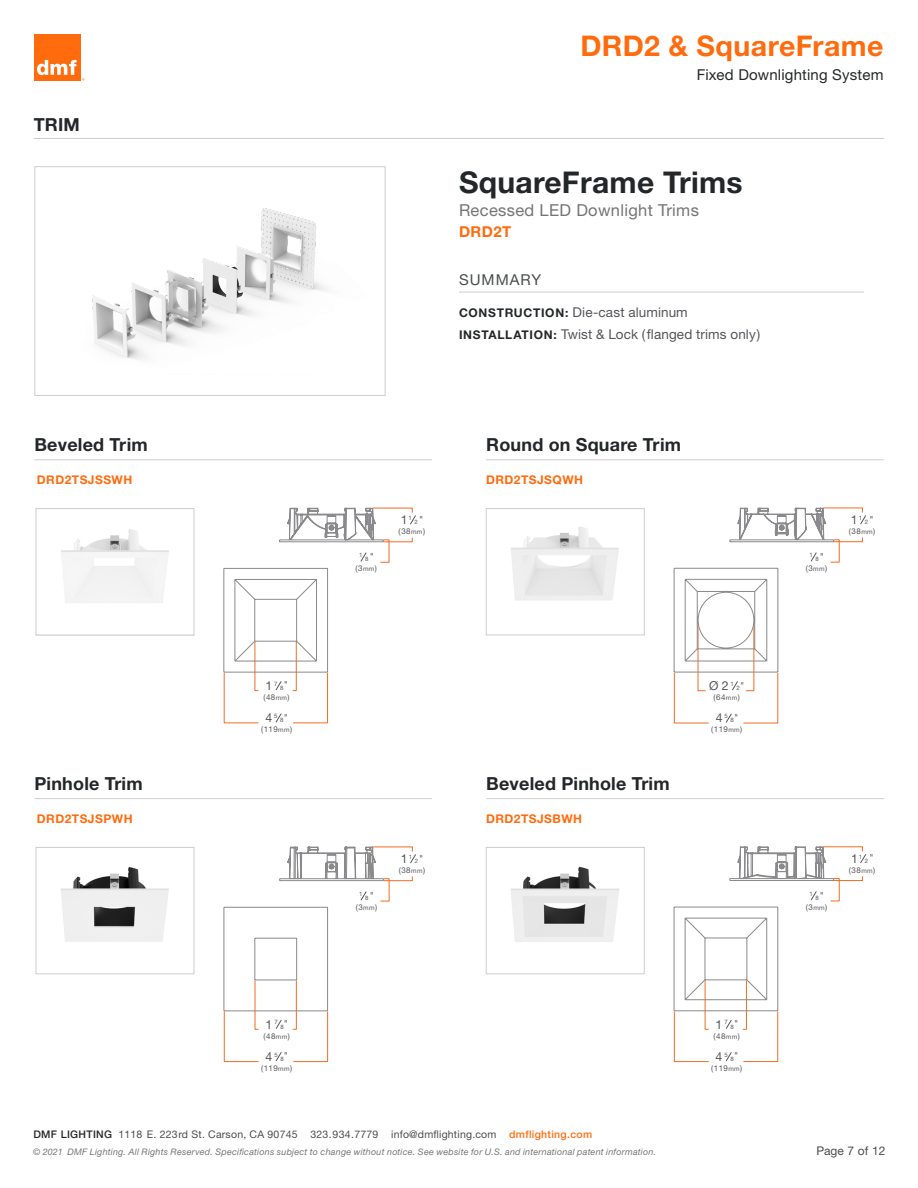
<style>
.page{position:relative;width:918px;height:1188px;background:#fff}
.page>*{position:absolute;margin:0;border:0;box-sizing:border-box;transform-origin:0 0}
.t1{font:700 30px "Helvetica Neue LT Std";letter-spacing:.01em;color:#242729}
.t2{font:700 28.5px "Helvetica Neue LT Std";letter-spacing:.015em;color:#ff6b0d}
.Headers{font:700 18px "Helvetica Neue LT Std";letter-spacing:.01em;color:#242729}
.t3{font:16.5px "Helvetica Neue LT Std";letter-spacing:.02em;color:#747577}
.t4{font:15px "Helvetica Neue LT Std";letter-spacing:.015em;color:#242729}
.t5{font:15px "Helvetica Neue LT Std";letter-spacing:.07em;color:#4a4d4f}
.t6{font:700 15px "Helvetica Neue LT Std";letter-spacing:.03em;color:#ff6b0d}
.t7{font:13.5px "Helvetica Neue LT Std";letter-spacing:.01em;color:#54555a}
.t8{font:12.3px "Helvetica Neue LT Std";color:#55565a}
.t9{font:700 12px "Helvetica Neue LT Std";letter-spacing:.04em;color:#ff6b0d}
.t10{font:12px "Helvetica Neue LT Std";color:#4a4d4f}
.t11{font:10.5px "Helvetica Neue LT Std";letter-spacing:.02em;color:#4a4d4f}
.t12{font:italic 9px "Helvetica Neue LT Std";letter-spacing:.025em;color:#747577}
.t13{font:7.95px "Helvetica Neue LT Std";letter-spacing:.05em;color:#55565a}
.t14{font:6px "Helvetica Neue LT Std";color:#55565a}
.s1{font-size:6.45px}
.s2{font-weight:700;font-size:12px;color:#242729}
.s3{font-weight:500;color:#242729}
.s4{font-weight:500;color:#ff6b0d}
</style>
<div class="page">
<div style="left:34px;top:34px;width:47px;height:47px;background:#ff6b0d"></div>
<svg style="left:37px;top:60px;width:47px;height:21px"></svg>
<hr style="left:34px;top:138px;width:850px;height:1px;background:#cfcece">
<hr style="left:459px;top:292px;width:405px;height:1px;background:#cfcece">
<img style="left:92px;top:208px;width:235px;height:152px">
<div style="left:34px;top:166px;width:352px;height:230px;border:1px solid #cfcece"></div>
<hr style="left:34px;top:459px;width:398px;height:1px;background:#cfcece">
<hr style="left:486px;top:459px;width:398px;height:1px;background:#cfcece">
<hr style="left:34px;top:798px;width:398px;height:1px;background:#cfcece">
<hr style="left:486px;top:798px;width:398px;height:1px;background:#cfcece">
<svg style="left:279px;top:508px;width:137px;height:54px"></svg>
<svg style="left:224px;top:568px;width:104px;height:155px"></svg>
<svg style="left:730px;top:459px;width:136px;height:103px"></svg>
<svg style="left:674px;top:568px;width:104px;height:155px"></svg>
<svg style="left:279px;top:846px;width:137px;height:117px"></svg>
<svg style="left:276px;top:1020px;width:6px;height:9px"></svg>
<svg style="left:276px;top:1052px;width:6px;height:10px"></svg>
<svg style="left:224px;top:981px;width:35px;height:81px"></svg>
<svg style="left:293px;top:981px;width:35px;height:81px"></svg>
<hr style="left:224px;top:907px;width:104px;height:1px;background:#8a8a8d">
<hr style="left:224px;top:907px;width:1px;height:104px;background:#8a8a8d">
<hr style="left:255px;top:980px;width:42px;height:1px;background:#8a8a8d">
<hr style="left:296px;top:938px;width:1px;height:42px;background:#8a8a8d">
<hr style="left:255px;top:938px;width:42px;height:1px;background:#8a8a8d">
<hr style="left:255px;top:938px;width:1px;height:42px;background:#8a8a8d">
<hr style="left:224px;top:1011px;width:104px;height:1px;background:#8a8a8d">
<hr style="left:327px;top:907px;width:1px;height:104px;background:#8a8a8d">
<svg style="left:674px;top:847px;width:192px;height:215px"></svg>
<div style="left:36px;top:508px;width:158px;height:127px;border:1px solid #cfcece"></div>
<img style="left:511px;top:526px;width:108px;height:74px">
<div style="left:486px;top:508px;width:159px;height:127px;border:1px solid #cfcece"></div>
<img style="left:61px;top:867px;width:108px;height:75px">
<div style="left:36px;top:847px;width:158px;height:127px;border:1px solid #cfcece"></div>
<img style="left:510px;top:866px;width:109px;height:76px">
<div style="left:486px;top:847px;width:159px;height:127px;border:1px solid #cfcece"></div>
<p class="Headers" style="left:34px;top:114px;width:48px">TRIM</p>
<p class="Headers" style="left:34px;top:434px;width:115px">Beveled Trim</p>
<p class="t9" style="left:37px;top:472px;width:97px">DRD2TSJSSWH</p>
<p class="Headers" style="left:34px;top:773px;width:110px">Pinhole Trim</p>
<p class="t9" style="left:37px;top:811px;width:97px">DRD2TSJSPWH</p>
<p class="t8" style="left:265px;top:678px;width:14px">1 <sup>7</sup></p>
<p class="t14" style="left:280px;top:684px;width:9px">8<sup>"</sup></p>
<p class="t13" style="left:263px;top:692px;width:28px">(48<span class="s1">mm</span>)</p>
<p class="t8" style="left:265px;top:711px;width:14px">4 <sup>5</sup></p>
<p class="t14" style="left:280px;top:717px;width:9px">8<sup>"</sup></p>
<p class="t13" style="left:261px;top:725px;width:33px">(119<span class="s1">mm</span>)</p>
<p class="t8" style="left:266px;top:1017px;width:14px">1 <sup>7</sup></p>
<p class="t14" style="left:280px;top:1023px;width:9px">8<sup>"</sup></p>
<p class="t13" style="left:264px;top:1031px;width:28px">(48<span class="s1">mm</span>)</p>
<p class="t8" style="left:266px;top:1049px;width:14px">4 <sup>5</sup></p>
<p class="t14" style="left:280px;top:1055px;width:9px">8<sup>"</sup></p>
<p class="t13" style="left:261px;top:1063px;width:33px">(119<span class="s1">mm</span>)</p>
<h2 class="t2" style="left:580px;top:29px;width:305px">DRD2 &amp; SquareFrame</h2>
<h3 class="t4" style="left:697px;top:66px;width:188px">Fixed Downlighting System</h3>
<p class="t1" style="left:459px;top:164px;width:285px">SquareFrame Trims</p>
<p class="t3" style="left:459px;top:200px;width:241px">Recessed LED Downlight Trims</p>
<p class="t6" style="left:459px;top:222px;width:54px">DRD2T</p>
<p class="t5" style="left:459px;top:271px;width:84px">SUMMARY</p>
<p class="t7" style="left:459px;top:304px;width:230px"><span class="s2">CONSTRUCTION:</span> Die-cast aluminum</p>
<p class="t7" style="left:459px;top:326px;width:303px"><span class="s2">INSTALLATION:</span> Twist &amp; Lock (flanged trims only)</p>
<p class="t14" style="left:359px;top:551px;width:5px">1</p>
<p class="t14" style="left:365px;top:556px;width:10px">8<sup>"</sup></p>
<p class="t13" style="left:356px;top:564px;width:23px">(3<span class="s1">mm</span>)</p>
<p class="t8" style="left:401px;top:512px;width:13px">1<sup>1</sup></p>
<p class="t14" style="left:415px;top:519px;width:10px">2<sup>"</sup></p>
<p class="t13" style="left:399px;top:527px;width:28px">(38<span class="s1">mm</span>)</p>
<p class="Headers" style="left:486px;top:434px;width:196px">Round on Square Trim</p>
<p class="t9" style="left:486px;top:472px;width:99px">DRD2TSJSQWH</p>
<p class="t14" style="left:809px;top:551px;width:5px">1</p>
<p class="t14" style="left:815px;top:556px;width:10px">8<sup>"</sup></p>
<p class="t13" style="left:806px;top:564px;width:23px">(3<span class="s1">mm</span>)</p>
<p class="t8" style="left:851px;top:512px;width:13px">1<sup>1</sup></p>
<p class="t14" style="left:865px;top:518px;width:10px">2<sup>"</sup></p>
<p class="t13" style="left:849px;top:526px;width:28px">(38<span class="s1">mm</span>)</p>
<p class="t14" style="left:359px;top:890px;width:5px">1</p>
<p class="t14" style="left:365px;top:894px;width:10px">8<sup>"</sup></p>
<p class="t13" style="left:356px;top:903px;width:23px">(3<span class="s1">mm</span>)</p>
<p class="t8" style="left:401px;top:851px;width:13px">1<sup>1</sup></p>
<p class="t14" style="left:415px;top:857px;width:10px">2<sup>"</sup></p>
<p class="t13" style="left:399px;top:865px;width:28px">(38<span class="s1">mm</span>)</p>
<p class="Headers" style="left:486px;top:773px;width:185px">Beveled Pinhole Trim</p>
<p class="t9" style="left:486px;top:811px;width:98px">DRD2TSJSBWH</p>
<p class="t8" style="left:709px;top:678px;width:26px">Ø 2 <sup>1</sup></p>
<p class="t14" style="left:737px;top:684px;width:9px">2<sup>"</sup></p>
<p class="t13" style="left:714px;top:692px;width:28px">(64<span class="s1">mm</span>)</p>
<p class="t8" style="left:716px;top:711px;width:14px">4 <sup>5</sup></p>
<p class="t14" style="left:730px;top:717px;width:9px">8<sup>"</sup></p>
<p class="t13" style="left:711px;top:725px;width:33px">(119<span class="s1">mm</span>)</p>
<p class="t14" style="left:809px;top:890px;width:5px">1</p>
<p class="t14" style="left:815px;top:894px;width:10px">8<sup>"</sup></p>
<p class="t13" style="left:806px;top:902px;width:23px">(3<span class="s1">mm</span>)</p>
<p class="t8" style="left:851px;top:851px;width:13px">1<sup>1</sup></p>
<p class="t14" style="left:865px;top:857px;width:10px">2<sup>"</sup></p>
<p class="t13" style="left:849px;top:865px;width:28px">(38<span class="s1">mm</span>)</p>
<p class="t8" style="left:716px;top:1017px;width:14px">1 <sup>7</sup></p>
<p class="t14" style="left:730px;top:1023px;width:9px">8<sup>"</sup></p>
<p class="t13" style="left:714px;top:1031px;width:28px">(48<span class="s1">mm</span>)</p>
<p class="t8" style="left:716px;top:1049px;width:14px">4 <sup>5</sup></p>
<p class="t14" style="left:730px;top:1055px;width:9px">8<sup>"</sup></p>
<p class="t13" style="left:711px;top:1063px;width:33px">(119<span class="s1">mm</span>)</p>
<p class="t11" style="left:33px;top:1128px;width:560px"><span class="s3">DMF LIGHTING</span> 1118 E. 223rd St. Carson, CA 90745 323.934.7779 info@dmflighting.com <span class="s4">dmflighting.com</span></p>
<p class="t12" style="left:33px;top:1146px;width:625px">© 2021 DMF Lighting. All Rights Reserved. Specifications subject to change without notice. See website for U.S. and international patent information.</p>
<h3 class="t10" style="left:816px;top:1144px;width:71px">Page 7 of 12</h3>
</div>
